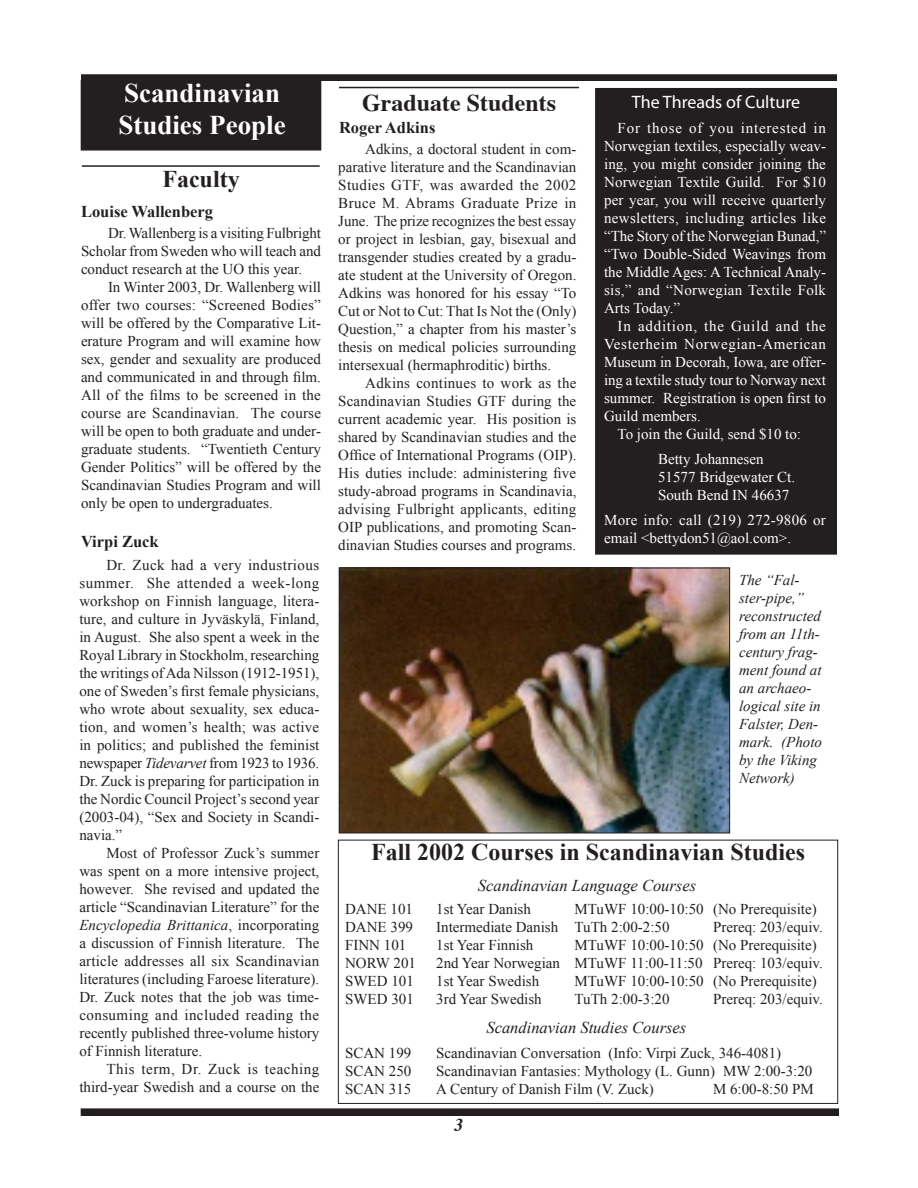
<style>
.page{position:relative;width:918px;height:1188px;background:#fff}
.page>*{position:absolute;margin:0;border:0;box-sizing:border-box;transform-origin:0 0}
.t1{font:700 27px "Times New Roman";color:#fff}
.t2{font:700 24px "Times New Roman";color:#231f20}
.Headline{font:700 24px "Times";color:#231f20}
.Headline-2{font:18px "Myriad Pro";color:#fff}
.t3{font:italic 700 18px "Times";color:#231f20}
.Headline-3{font:italic 16.5px "Times New Roman";color:#231f20}
.Headline-4{font:700 16.5px "Times New Roman";color:#231f20}
.Headline-5{font:15px/18px "Times New Roman";color:#231f20;text-align:justify}
.Headline-6{font:15px/18px "Times New Roman";color:#fff;text-align:justify}
.Headline-7{font:italic 15px/18px "Times New Roman";color:#231f20}
.s1{font-style:italic}
</style>
<div class="page">
<div style="left:596px;top:88px;width:241px;height:466px;background:#231f20"></div>
<div style="left:595px;top:88px;width:242px;height:466px;border:1px solid #231f20"></div>
<div style="left:81px;top:80px;width:240px;height:70px;background:#231f20"></div>
<div style="left:82px;top:75px;width:754px;height:5px;background:#231f20"></div>
<div style="left:81px;top:74px;width:756px;height:7px;border:2px solid #231f20"></div>
<div style="left:81px;top:1109px;width:758px;height:6px;background:#231f20"></div>
<hr style="left:82px;top:165px;width:238px;height:2px;background:#231f20">
<div style="left:338px;top:840px;width:500px;height:264px;border:1px solid #231f20"></div>
<hr style="left:339px;top:87px;width:240px;height:1px;background:#231f20">
<img style="left:341px;top:570px;width:387px;height:261px">
<div style="left:339px;top:568px;width:391px;height:265px;border:1px solid #231f20"></div>
<p class="t1" style="left:124px;top:74px;width:158px">Scandinavian</p>
<p class="t1" style="left:118px;top:107px;width:169px">Studies People</p>
<p class="t2" style="left:162px;top:162px;width:79px">Faculty</p>
<p class="Headline-4" style="left:81px;top:201px;width:134px">Louise Wallenberg</p>
<p class="Headline-5" style="left:81px;top:224px;width:242px;text-indent:27px">Dr. Wallenberg is a visiting Fulbright Scholar from Sweden who will teach and conduct research at the UO this year.</p>
<p class="Headline-5" style="left:81px;top:278px;width:242px;text-indent:27px">In Winter 2003, Dr. Wallenberg will offer two courses: “Screened Bodies” will be offered by the Comparative Lit&shy;erature Program and will examine how sex, gender and sexuality are produced and communicated in and through film.<br>All of the films to be screened in the course are Scandinavian. The course will be open to both graduate and under&shy;graduate students. “Twentieth Century Gender Politics” will be offered by the Scandinavian Studies Program and will only be open to undergraduates.</p>
<p class="Headline-4" style="left:81px;top:530px;width:79px">Virpi Zuck</p>
<p class="Headline-5" style="left:79px;top:556px;width:242px;text-indent:27px">Dr. Zuck had a very industrious summer. She attended a week-long workshop on Finnish language, litera&shy;ture, and culture in Jyväskylä, Finland, in August. She also spent a week in the Royal Library in Stockholm, researching the writings of Ada Nilsson (1912-1951), one of Sweden’s first female physicians, who wrote about sexuality, sex educa&shy;tion, and women’s health; was active in politics; and published the feminist newspaper <span class="s1">Tidevarvet</span> from 1923 to 1936.<br>Dr. Zuck is preparing for participation in the Nordic Council Project’s second year (2003-04), “Sex and Society in Scandi&shy;navia.”</p>
<p class="Headline-5" style="left:79px;top:844px;width:242px;text-indent:27px">Most of Professor Zuck’s summer was spent on a more intensive project, however. She revised and updated the article “Scandinavian Literature” for the <span class="s1">Encyclopedia Brittanica</span>, incorporating a discussion of Finnish literature. The article addresses all six Scandinavian literatures (including Faroese literature).<br>Dr. Zuck notes that the job was time&shy;consuming and included reading the recently published three-volume history of Finnish literature.</p>
<p class="Headline-5" style="left:79px;top:1060px;width:242px;text-align:right">This term, Dr. Zuck is teaching third-year Swedish and a course on the</p>
<p class="Headline" style="left:362px;top:80px;width:196px">Graduate Students</p>
<p class="Headline-4" style="left:339px;top:116px;width:98px">Roger Adkins</p>
<p class="Headline-5" style="left:338px;top:139px;width:240px;text-indent:27px">Adkins, a doctoral student in com&shy;parative literature and the Scandinavian Studies GTF, was awarded the 2002<br>Bruce M. Abrams Graduate Prize in June. The prize recognizes the best essay or project in lesbian, gay, bisexual and transgender studies created by a gradu&shy;ate student at the University of Oregon.<br>Adkins was honored for his essay “To Cut or Not to Cut: That Is Not the (Only)<br>Question,” a chapter from his master’s thesis on medical policies surrounding intersexual (hermaphroditic) births.</p>
<p class="Headline-5" style="left:338px;top:373px;width:240px;text-indent:27px">Adkins continues to work as the Scandinavian Studies GTF during the current academic year. His position is shared by Scandinavian studies and the Office of International Programs (OIP).<br>His duties include: administering five study-abroad programs in Scandinavia, advising Fulbright applicants, editing OIP publications, and promoting Scan&shy;dinavian Studies courses and programs.</p>
<p class="Headline-2" style="left:632px;top:91px;width:170px">The Threads of Culture</p>
<p class="Headline-6" style="left:604px;top:118px;width:224px;text-indent:14px">For those of you interested in Norwegian textiles, especially weav&shy;ing, you might consider joining the Norwegian Textile Guild. For $10 per year, you will receive quarterly newsletters, including articles like “The Story of the Norwegian Bunad,” “Two Double-Sided Weavings from the Middle Ages: A Technical Analy&shy;sis,” and “Norwegian Textile Folk Arts Today.”</p>
<p class="Headline-6" style="left:604px;top:316px;width:224px;text-indent:14px">In addition, the Guild and the Vesterheim Norwegian-American Museum in Decorah, Iowa, are offer&shy;ing a textile study tour to Norway next summer. Registration is open first to Guild members.</p>
<p class="Headline-6" style="left:618px;top:424px;width:185px">To join the Guild, send $10 to:</p>
<p class="Headline-6" style="left:658px;top:450px;width:107px">Betty Johannesen</p>
<p class="Headline-6" style="left:658px;top:468px;width:139px">51577 Bridgewater Ct.</p>
<p class="Headline-6" style="left:658px;top:486px;width:133px">South Bend IN 46637</p>
<p class="Headline-6" style="left:604px;top:511px;width:223px">More info: call (219) 272-9806 or email &lt;bettydon51@aol.com&gt;.</p>
<p class="Headline-7" style="left:739px;top:570px;width:84px">The “Fal&shy;ster-pipe,” reconstructed from an 11th&shy;century frag&shy;ment found at an archaeo&shy;logical site in<br>Falster, Den&shy;mark. (Photo by the Viking<br>Network)</p>
<p class="t2" style="left:371px;top:835px;width:436px">Fall 2002 Courses in Scandinavian Studies</p>
<p class="Headline-3" style="left:478px;top:874px;width:220px">Scandinavian Language Courses</p>
<p class="Headline-5" style="left:345px;top:900px;width:69px">DANE 101</p>
<p class="Headline-5" style="left:436px;top:900px;width:96px">1st Year Danish</p>
<p class="Headline-5" style="left:575px;top:900px;width:244px">MTuWF 10:00-10:50 (No Prerequisite)</p>
<p class="Headline-5" style="left:345px;top:918px;width:69px">DANE 399</p>
<p class="Headline-5" style="left:436px;top:918px;width:235px">Intermediate Danish TuTh 2:00-2:50</p>
<p class="Headline-5" style="left:713px;top:918px;width:111px">Prereq: 203/equiv.</p>
<p class="Headline-5" style="left:345px;top:936px;width:63px">FINN 101</p>
<p class="Headline-5" style="left:436px;top:936px;width:99px">1st Year Finnish</p>
<p class="Headline-5" style="left:575px;top:936px;width:244px">MTuWF 10:00-10:50 (No Prerequisite)</p>
<p class="Headline-5" style="left:345px;top:954px;width:72px">NORW 201</p>
<p class="Headline-5" style="left:436px;top:954px;width:388px">2nd Year Norwegian MTuWF 11:00-11:50 Prereq: 103/equiv.</p>
<p class="Headline-5" style="left:345px;top:972px;width:70px">SWED 101</p>
<p class="Headline-5" style="left:436px;top:972px;width:104px">1st Year Swedish</p>
<p class="Headline-5" style="left:575px;top:972px;width:244px">MTuWF 10:00-10:50 (No Prerequisite)</p>
<p class="Headline-5" style="left:345px;top:990px;width:70px">SWED 301</p>
<p class="Headline-5" style="left:436px;top:990px;width:107px">3rd Year Swedish</p>
<p class="Headline-5" style="left:575px;top:990px;width:96px">TuTh 2:00-3:20</p>
<p class="Headline-5" style="left:713px;top:990px;width:111px">Prereq: 203/equiv.</p>
<p class="Headline-3" style="left:486px;top:1016px;width:201px">Scandinavian Studies Courses</p>
<p class="Headline-5" style="left:345px;top:1044px;width:68px">SCAN 199</p>
<p class="Headline-5" style="left:436px;top:1044px;width:347px">Scandinavian Conversation (Info: Virpi Zuck, 346-4081)</p>
<p class="Headline-5" style="left:345px;top:1062px;width:68px">SCAN 250</p>
<p class="Headline-5" style="left:436px;top:1062px;width:378px">Scandinavian Fantasies: Mythology (L. Gunn) MW 2:00-3:20</p>
<p class="Headline-5" style="left:345px;top:1080px;width:68px">SCAN 315</p>
<p class="Headline-5" style="left:436px;top:1080px;width:219px">A Century of Danish Film (V. Zuck)</p>
<p class="Headline-5" style="left:713px;top:1080px;width:102px">M 6:00-8:50 PM</p>
<p class="t3" style="left:455px;top:1108px;width:10px">3</p>
</div>
